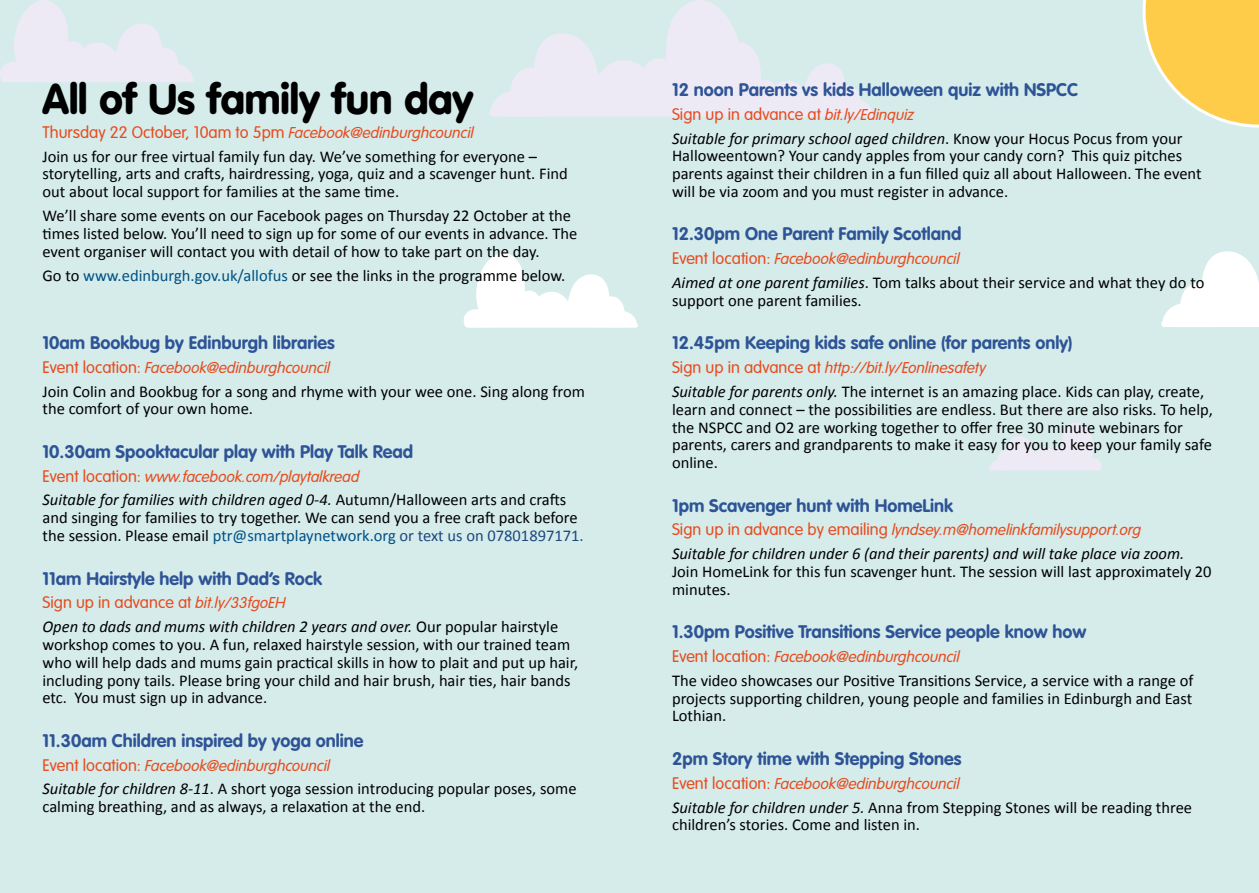
<style>
.page{position:relative;width:1259px;height:893px;background:#d5eceb}
.page>*{position:absolute;margin:0;border:0;box-sizing:border-box;transform-origin:0 0}
.t1{font:900 42px "VAG Rounded";color:#000}
.t2{font:700 18px "VAG Rounded";color:#2f5496}
.t3{font:16.5px/17.9px "Calibri";color:#000}
.t4{font:italic 300 16.5px "VAG Rundschrift D";color:#e84b1e}
.t5{font:300 16.5px "VAG Rounded";color:#e84b1e}
.t6{font:italic 16.5px "Calibri";color:#000}
.s1{font-family:"VAG Rundschrift D";font-style:italic}
.s2{color:#005085}
.s3{font-family:"VAG Rounded";font-style:normal}
.s4{font-style:italic}
.s5{color:#1f497d}
</style>
<div class="page">
<svg style="left:0;top:0;width:194px;height:82px"></svg>
<svg style="left:1142px;top:0;width:117px;height:128px"></svg>
<svg style="left:463px;top:253px;width:175px;height:75px"></svg>
<svg style="left:989px;top:422px;width:113px;height:49px"></svg>
<svg style="left:489px;top:0;width:385px;height:117px;fill:#e6eaf3"></svg>
<svg style="left:1161px;top:251px;width:98px;height:76px"></svg>
<h1 class="t1" style="left:43px;top:74px;width:432px">All of Us family fun day</h1>
<p class="t5" style="left:43px;top:123px;width:433px">Thursday 22 October, 10am to 5pm <span class="s1">Facebook@edinburghcouncil</span></p>
<p class="t3" style="left:43px;top:147px;width:527px">Join us for our free virtual family fun day. We’ve something for everyone – storytelling, arts and crafts, hairdressing, yoga, quiz and a scavenger hunt. Find out about local support for families at the same time.</p>
<p class="t3" style="left:43px;top:206px;width:536px">We’ll share some events on our Facebook pages on Thursday 22 October at the times listed below. You’ll need to sign up for some of our events in advance. The event organiser will contact you with detail of how to take part on the day.</p>
<p class="t3" style="left:43px;top:266px;width:524px">Go to <span class="s2">www.edinburgh.gov.uk/allofus</span> or see the links in the programme below.</p>
<p class="t2" style="left:43px;top:332px;width:294px">10am Bookbug by Edinburgh libraries</p>
<p class="t4" style="left:43px;top:356px;width:289px"><span class="s3">Event location:</span> Facebook@edinburghcouncil</p>
<p class="t3" style="left:43px;top:382px;width:544px">Join Colin and Bookbug for a song and rhyme with your wee one. Sing along from the comfort of your own home.</p>
<p class="t2" style="left:43px;top:441px;width:372px">10.30am Spooktacular play with Play Talk Read</p>
<p class="t4" style="left:43px;top:465px;width:319px"><span class="s3">Event location:</span> www.facebook.com/playtalkread</p>
<p class="t3" style="left:43px;top:491px;width:542px"><span class="s4">Suitable for families with children aged 0-4.</span> Autumn/Halloween arts and crafts and singing for families to try together. We can send you a free craft pack before the session. Please email <span class="s2">ptr@smartplaynetwork.org</span> <span class="s5">or text us on 07801897171.</span></p>
<p class="t2" style="left:43px;top:568px;width:281px">11am Hairstyle help with Dad’s Rock</p>
<p class="t5" style="left:43px;top:593px;width:245px">Sign up in advance at <span class="s1">bit.ly/33fgoEH</span></p>
<p class="t3" style="left:43px;top:617px;width:537px"><span class="s4">Open to dads and mums with children 2 years and over.</span> Our popular hairstyle workshop comes to you. A fun, relaxed hairstyle session, with our trained team who will help dads and mums gain practical skills in how to plait and put up hair, including pony tails. Please bring your child and hair brush, hair ties, hair bands etc. You must sign up in advance.</p>
<p class="t2" style="left:43px;top:730px;width:322px">11.30am Children inspired by yoga online</p>
<p class="t4" style="left:43px;top:754px;width:289px"><span class="s3">Event location:</span> Facebook@edinburghcouncil</p>
<p class="t3" style="left:43px;top:779px;width:535px"><span class="s4">Suitable for children 8-11</span>. A short yoga session introducing popular poses, some calming breathing, and as always, a relaxation at the end.</p>
<p class="t2" style="left:672px;top:79px;width:407px">12 noon Parents vs kids Halloween quiz with NSPCC</p>
<p class="t5" style="left:672px;top:105px;width:244px">Sign up in advance at <span class="s1">bit.ly/Edinquiz</span></p>
<p class="t3" style="left:672px;top:129px;width:531px"><span class="s4">Suitable for primary school aged children</span>. Know your Hocus Pocus from your Halloweentown? Your candy apples from your candy corn? This quiz pitches parents against their children in a fun filled quiz all about Halloween. The event will be via zoom and you must register in advance.</p>
<p class="t2" style="left:672px;top:224px;width:291px">12.30pm One Parent Family Scotland</p>
<p class="t4" style="left:672px;top:248px;width:289px"><span class="s3">Event location:</span> Facebook@edinburghcouncil</p>
<p class="t3" style="left:672px;top:273px;width:534px"><span class="s4">Aimed at one parent families</span>. Tom talks about their service and what they do to support one parent families.</p>
<p class="t2" style="left:672px;top:332px;width:402px">12.45pm Keeping kids safe online (for parents only)</p>
<p class="t4" style="left:672px;top:357px;width:316px"><span class="s3">Sign up in advance at</span> http://bit.ly/Eonlinesafety</p>
<p class="t3" style="left:672px;top:382px;width:542px"><span class="s4">Suitable for parents only.</span> The internet is an amazing place. Kids can play, create, learn and connect – the possibilities are endless. But there are also risks. To help, the NSPCC and O2 are working together to offer free 30 minute webinars for parents, carers and grandparents to make it easy for you to keep your family safe online.</p>
<p class="t2" style="left:672px;top:495px;width:282px">1pm Scavenger hunt with HomeLink</p>
<p class="t4" style="left:672px;top:519px;width:471px"><span class="s3">Sign up in advance by emailing</span> lyndsey.m@homelinkfamilysupport.org</p>
<p class="t6" style="left:672px;top:542px;width:514px">Suitable for children under 6 (and their parents) and will take place via zoom.</p>
<p class="t3" style="left:672px;top:562px;width:541px">Join HomeLink for this fun scavenger hunt. The session will last approximately 20 minutes.</p>
<p class="t2" style="left:672px;top:621px;width:416px">1.30pm Positive Transitions Service people know how</p>
<p class="t4" style="left:672px;top:645px;width:289px"><span class="s3">Event location:</span> Facebook@edinburghcouncil</p>
<p class="t3" style="left:672px;top:671px;width:523px;text-align:justify">The video showcases our Positive Transitions Service, a service with a range of projects supporting children, young people and families in Edinburgh and East Lothian.</p>
<p class="t2" style="left:672px;top:748px;width:291px">2pm Story time with Stepping Stones</p>
<p class="t4" style="left:672px;top:772px;width:289px"><span class="s3">Event location:</span> Facebook@edinburghcouncil</p>
<p class="t3" style="left:672px;top:798px;width:521px"><span class="s4">Suitable for children under 5.</span> Anna from Stepping Stones will be reading three children’s stories. Come and listen in.</p>
</div>
